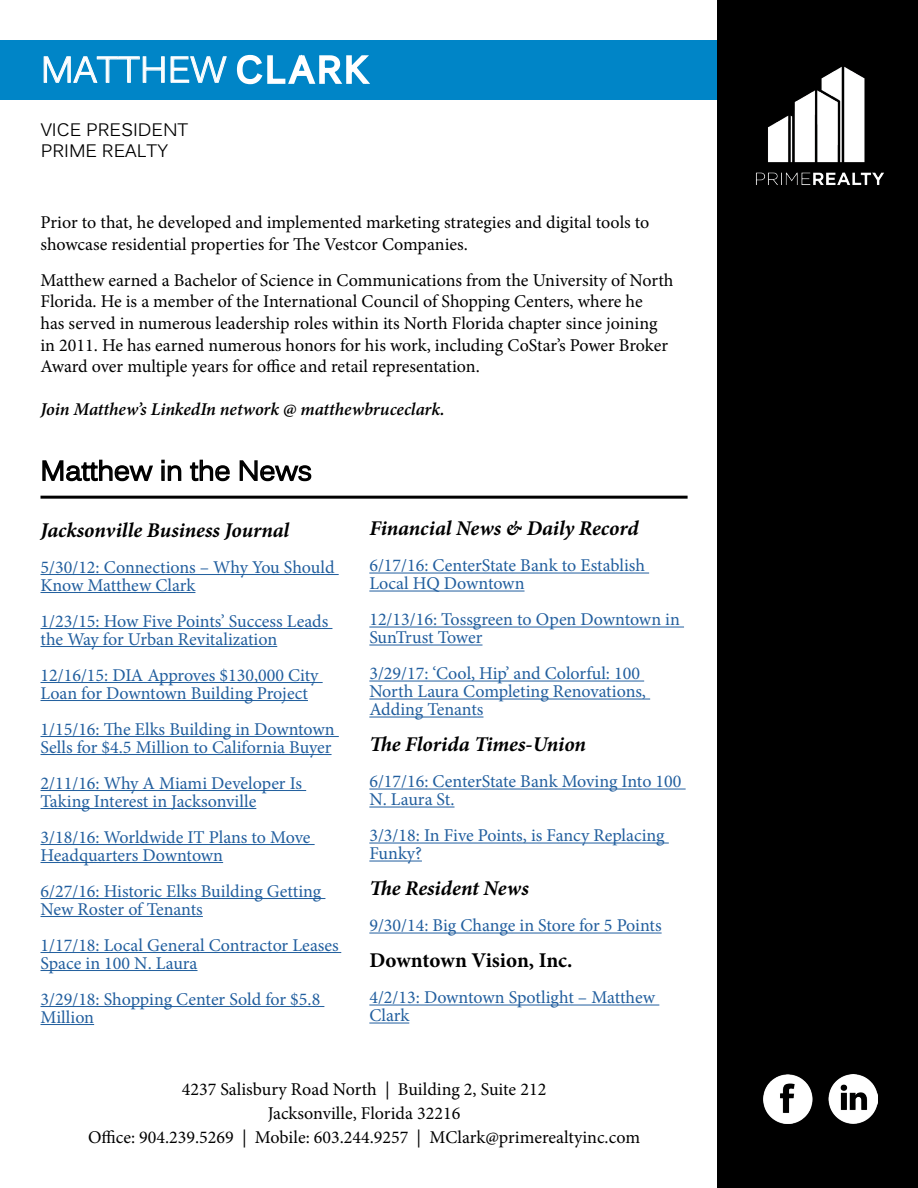
<style>
.page{position:relative;width:918px;height:1188px;background:#fff}
.page>*{position:absolute;margin:0;border:0;box-sizing:border-box;transform-origin:0 0}
.t1{font:36px "Kalinga";color:#fff}
.t2{font:27px "Kalinga";color:#000}
.t3{font:italic 700 21px "Minion Pro";letter-spacing:-.005em;color:#000}
.t4{font:700 21px "Minion Pro";letter-spacing:-.005em;color:#000}
.t5{font:18px/18px "Minion Pro";color:#215e9e}
.t6{font:18px/21.6px "Minion Pro";color:#000}
.t7{font:italic 600 18px "Minion Pro";letter-spacing:-.005em;color:#000}
.t8{font:18px/21.6px "Kalinga";color:#000}
</style>
<div class="page">
<div style="left:0;top:40px;width:918px;height:60px;background:#0085c7"></div>
<div style="left:717px;top:0;width:201px;height:1188px;background:#000"></div>
<img style="left:756px;top:66px;width:128px;height:119px">
<svg style="left:43px;top:56px;width:184px;height:27px"></svg>
<svg style="left:236px;top:54px;width:134px;height:31px"></svg>
<img style="left:763px;top:1075px;width:115px;height:48px">
<svg style="left:42px;top:459px;width:111px;height:23px"></svg>
<svg style="left:161px;top:460px;width:21px;height:21px"></svg>
<svg style="left:189px;top:459px;width:41px;height:23px"></svg>
<svg style="left:239px;top:460px;width:73px;height:22px"></svg>
<hr style="left:40px;top:574px;width:299px;height:1px;background:#215e9e">
<hr style="left:40px;top:592px;width:155px;height:1px;background:#215e9e">
<hr style="left:40px;top:628px;width:292px;height:1px;background:#215e9e">
<hr style="left:40px;top:646px;width:237px;height:1px;background:#215e9e">
<hr style="left:40px;top:682px;width:283px;height:1px;background:#215e9e">
<hr style="left:40px;top:700px;width:268px;height:1px;background:#215e9e">
<hr style="left:40px;top:736px;width:299px;height:1px;background:#215e9e">
<hr style="left:40px;top:754px;width:292px;height:1px;background:#215e9e">
<hr style="left:40px;top:790px;width:266px;height:1px;background:#215e9e">
<hr style="left:40px;top:808px;width:216px;height:1px;background:#215e9e">
<hr style="left:40px;top:844px;width:275px;height:1px;background:#215e9e">
<hr style="left:40px;top:862px;width:183px;height:1px;background:#215e9e">
<hr style="left:40px;top:898px;width:285px;height:1px;background:#215e9e">
<hr style="left:40px;top:916px;width:163px;height:1px;background:#215e9e">
<hr style="left:40px;top:952px;width:301px;height:1px;background:#215e9e">
<hr style="left:40px;top:970px;width:158px;height:1px;background:#215e9e">
<hr style="left:40px;top:1006px;width:284px;height:1px;background:#215e9e">
<hr style="left:40px;top:1024px;width:54px;height:1px;background:#215e9e">
<hr style="left:369px;top:573px;width:280px;height:1px;background:#215e9e">
<hr style="left:369px;top:591px;width:156px;height:1px;background:#215e9e">
<hr style="left:369px;top:627px;width:315px;height:1px;background:#215e9e">
<hr style="left:369px;top:645px;width:114px;height:1px;background:#215e9e">
<hr style="left:369px;top:681px;width:275px;height:1px;background:#215e9e">
<hr style="left:369px;top:699px;width:281px;height:1px;background:#215e9e">
<hr style="left:369px;top:717px;width:114px;height:1px;background:#215e9e">
<hr style="left:369px;top:789px;width:317px;height:1px;background:#215e9e">
<hr style="left:369px;top:807px;width:86px;height:1px;background:#215e9e">
<hr style="left:369px;top:843px;width:300px;height:1px;background:#215e9e">
<hr style="left:369px;top:861px;width:53px;height:1px;background:#215e9e">
<hr style="left:369px;top:933px;width:293px;height:1px;background:#215e9e">
<hr style="left:369px;top:1005px;width:290px;height:1px;background:#215e9e">
<hr style="left:369px;top:1023px;width:40px;height:1px;background:#215e9e">
<hr style="left:40px;top:496px;width:648px;height:3px;background:#000">
<h1 class="t1" style="left:41px;top:47px;width:328px">MATTHEW CLARK</h1>
<p class="t8" style="left:41px;top:120px;width:149px">VICE PRESIDENT<br>PRIME REALTY</p>
<p class="t6" style="left:40px;top:212px;width:610px">Prior to that, he developed and implemented marketing strategies and digital tools to showcase residential properties for The Vestcor Companies.</p>
<p class="t6" style="left:40px;top:269px;width:635px">Matthew earned a Bachelor of Science in Communications from the University of North Florida. He is a member of the International Council of Shopping Centers, where he<br>has served in numerous leadership roles within its North Florida chapter since joining in 2011. He has earned numerous honors for his work, including CoStar’s Power Broker Award over multiple years for office and retail representation.</p>
<p class="t7" style="left:40px;top:397px;width:406px">Join Matthew’s LinkedIn network @ matthewbruceclark.</p>
<h2 class="t2" style="left:40px;top:453px;width:273px">Matthew in the News</h2>
<p class="t3" style="left:40px;top:515px;width:250px">Jacksonville Business Journal</p>
<p class="t5" style="left:40px;top:558px;width:296px">5/30/12: Connections – Why You Should<br>Know Matthew Clark</p>
<p class="t5" style="left:40px;top:612px;width:289px">1/23/15: How Five Points’ Success Leads the Way for Urban Revitalization</p>
<p class="t5" style="left:40px;top:666px;width:280px">12/16/15: DIA Approves $130,000 City<br>Loan for Downtown Building Project</p>
<p class="t5" style="left:40px;top:720px;width:296px">1/15/16: The Elks Building in Downtown<br>Sells for $4.5 Million to California Buyer</p>
<p class="t5" style="left:40px;top:774px;width:263px">2/11/16: Why A Miami Developer Is<br>Taking Interest in Jacksonville</p>
<p class="t5" style="left:40px;top:828px;width:272px">3/18/16: Worldwide IT Plans to Move<br>Headquarters Downtown</p>
<p class="t5" style="left:40px;top:882px;width:282px">6/27/16: Historic Elks Building Getting<br>New Roster of Tenants</p>
<p class="t5" style="left:40px;top:936px;width:300px">1/17/18: Local General Contractor Leases<br>Space in 100 N. Laura</p>
<p class="t5" style="left:40px;top:990px;width:281px">3/29/18: Shopping Center Sold for $5.8<br>Million</p>
<p class="t3" style="left:369px;top:514px;width:271px">Financial News &amp; Daily Record</p>
<p class="t5" style="left:369px;top:557px;width:277px">6/17/16: CenterState Bank to Establish<br>Local HQ Downtown</p>
<p class="t5" style="left:369px;top:611px;width:312px">12/13/16: Tossgreen to Open Downtown in<br>SunTrust Tower</p>
<p class="t5" style="left:369px;top:665px;width:278px">3/29/17: ‘Cool, Hip’ and Colorful: 100<br>North Laura Completing Renovations,<br>Adding Tenants</p>
<p class="t3" style="left:369px;top:730px;width:218px">The Florida Times-Union</p>
<p class="t5" style="left:369px;top:773px;width:314px">6/17/16: CenterState Bank Moving Into 100<br>N. Laura St.</p>
<p class="t5" style="left:369px;top:827px;width:297px">3/3/18: In Five Points, is Fancy Replacing<br>Funky?</p>
<p class="t3" style="left:369px;top:874px;width:161px">The Resident News</p>
<p class="t5" style="left:369px;top:917px;width:294px">9/30/14: Big Change in Store for 5 Points</p>
<p class="t4" style="left:369px;top:946px;width:205px">Downtown Vision, Inc.</p>
<p class="t5" style="left:369px;top:989px;width:287px">4/2/13: Downtown Spotlight – Matthew<br>Clark</p>
<p class="t6" style="left:88px;top:1078px;width:554px;line-height:24px;text-align:center">4237 Salisbury Road North | Building 2, Suite 212<br>Jacksonville, Florida 32216<br>Office: 904.239.5269 | Mobile: 603.244.9257 | MClark@primerealtyinc.com</p>
</div>
